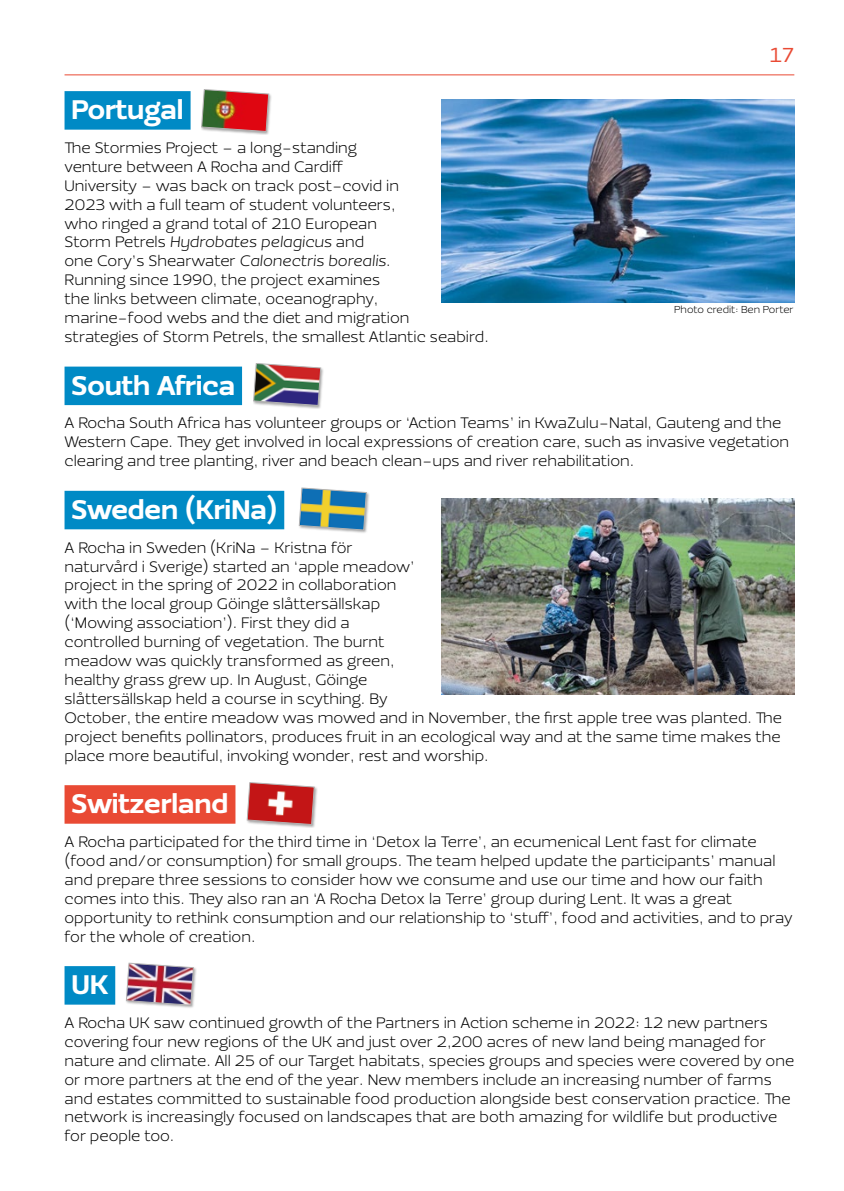
<style>
.page{position:relative;width:844px;height:1191px;background:#fff}
.page>*{position:absolute;margin:0;border:0;box-sizing:border-box;transform-origin:0 0}
.t1{font:900 28px "Ezzo";color:#fff}
.t2{font:21px "Ezzo";color:#e94a34}
.t3{font:300 15.75px/18.9px "Ezzo";color:#000}
.t4{font:300 10.5px "Ezzo";color:#000}
.s1{font-style:italic}
</style>
<div class="page">
<div style="left:64px;top:91px;width:126px;height:39px;background:#008ac5"></div>
<div style="left:64px;top:366px;width:178px;height:39px;background:#008ac5"></div>
<div style="left:64px;top:491px;width:220px;height:38px;background:#008ac5"></div>
<div style="left:64px;top:785px;width:171px;height:38px;background:#e94a34"></div>
<div style="left:64px;top:966px;width:51px;height:38px;background:#008ac5"></div>
<img style="left:441px;top:499px;width:353px;height:195px">
<img style="left:441px;top:99px;width:353px;height:204px">
<div style="left:200px;top:88px;width:72px;height:47px;background:#000;opacity:.35"></div>
<svg style="left:201px;top:89px;width:68px;height:43px;background:#b15243"></svg>
<div style="left:246px;top:781px;width:72px;height:47px;background:#000;opacity:.35"></div>
<svg style="left:247px;top:782px;width:67px;height:43px;background:#cb5151"></svg>
<div style="left:252px;top:362px;width:72px;height:47px;background:#000;opacity:.35"></div>
<svg style="left:253px;top:363px;width:68px;height:43px;background:#857472"></svg>
<div style="left:125px;top:962px;width:72px;height:46px;background:#000;opacity:.35"></div>
<img style="left:126px;top:962px;width:68px;height:43px">
<div style="left:298px;top:487px;width:72px;height:46px;background:#000;opacity:.35"></div>
<svg style="left:299px;top:487px;width:67px;height:43px;background:#6d9a9a"></svg>
<hr style="left:64px;top:74px;width:730px;height:1px;background:#e94a34">
<h2 class="t2" style="left:769px;top:42px;width:26px">17</h2>
<h1 class="t1" style="left:71px;top:92px;width:113px">Portugal</h1>
<p class="t3" style="left:64px;top:138px;width:425px">The Stormies Project – a long-standing<br>venture between A Rocha and Cardiff<br>University – was back on track post-covid in<br>2023 with a full team of student volunteers,<br>who ringed a grand total of 210 European<br>Storm Petrels <span class="s1">Hydrobates pelagicus</span> and<br>one Cory’s Shearwater <span class="s1">Calonectris borealis</span>.<br>Running since 1990, the project examines<br>the links between climate, oceanography,<br>marine-food webs and the diet and migration<br>strategies of Storm Petrels, the smallest Atlantic seabird.</p>
<h1 class="t1" style="left:71px;top:367px;width:165px">South Africa</h1>
<p class="t3" style="left:64px;top:413px;width:726px">A Rocha South Africa has volunteer groups or ‘Action Teams’ in KwaZulu-Natal, Gauteng and the<br>Western Cape. They get involved in local expressions of creation care, such as invasive vegetation clearing and tree planting, river and beach clean-ups and river rehabilitation.</p>
<h1 class="t1" style="left:71px;top:491px;width:207px">Sweden (KriNa)</h1>
<p class="t3" style="left:64px;top:538px;width:719px">A Rocha in Sweden (KriNa – Kristna för<br>naturvård i Sverige) started an ‘apple meadow’<br>project in the spring of 2022 in collaboration<br>with the local group Göinge slåttersällskap<br>(‘Mowing association’). First they did a<br>controlled burning of vegetation. The burnt<br>meadow was quickly transformed as green,<br>healthy grass grew up. In August, Göinge<br>slåttersällskap held a course in scything. By<br>October, the entire meadow was mowed and in November, the first apple tree was planted. The project benefits pollinators, produces fruit in an ecological way and at the same time makes the place more beautiful, invoking wonder, rest and worship.</p>
<h1 class="t1" style="left:71px;top:786px;width:158px">Switzerland</h1>
<p class="t3" style="left:64px;top:832px;width:729px">A Rocha participated for the third time in ‘Detox la Terre’, an ecumenical Lent fast for climate (food and/or consumption) for small groups. The team helped update the participants’ manual and prepare three sessions to consider how we consume and use our time and how our faith comes into this. They also ran an ‘A Rocha Detox la Terre’ group during Lent. It was a great opportunity to rethink consumption and our relationship to ‘stuff’, food and activities, and to pray for the whole of creation.</p>
<h1 class="t1" style="left:71px;top:966px;width:38px">UK</h1>
<p class="t3" style="left:64px;top:1013px;width:731px">A Rocha UK saw continued growth of the Partners in Action scheme in 2022: 12 new partners covering four new regions of the UK and just over 2,200 acres of new land being managed for nature and climate. All 25 of our Target habitats, species groups and species were covered by one or more partners at the end of the year. New members include an increasing number of farms and estates committed to sustainable food production alongside best conservation practice. The network is increasingly focused on landscapes that are both amazing for wildlife but productive for people too.</p>
<p class="t4" style="left:673px;top:302px;width:121px">Photo credit: Ben Porter</p>
</div>
